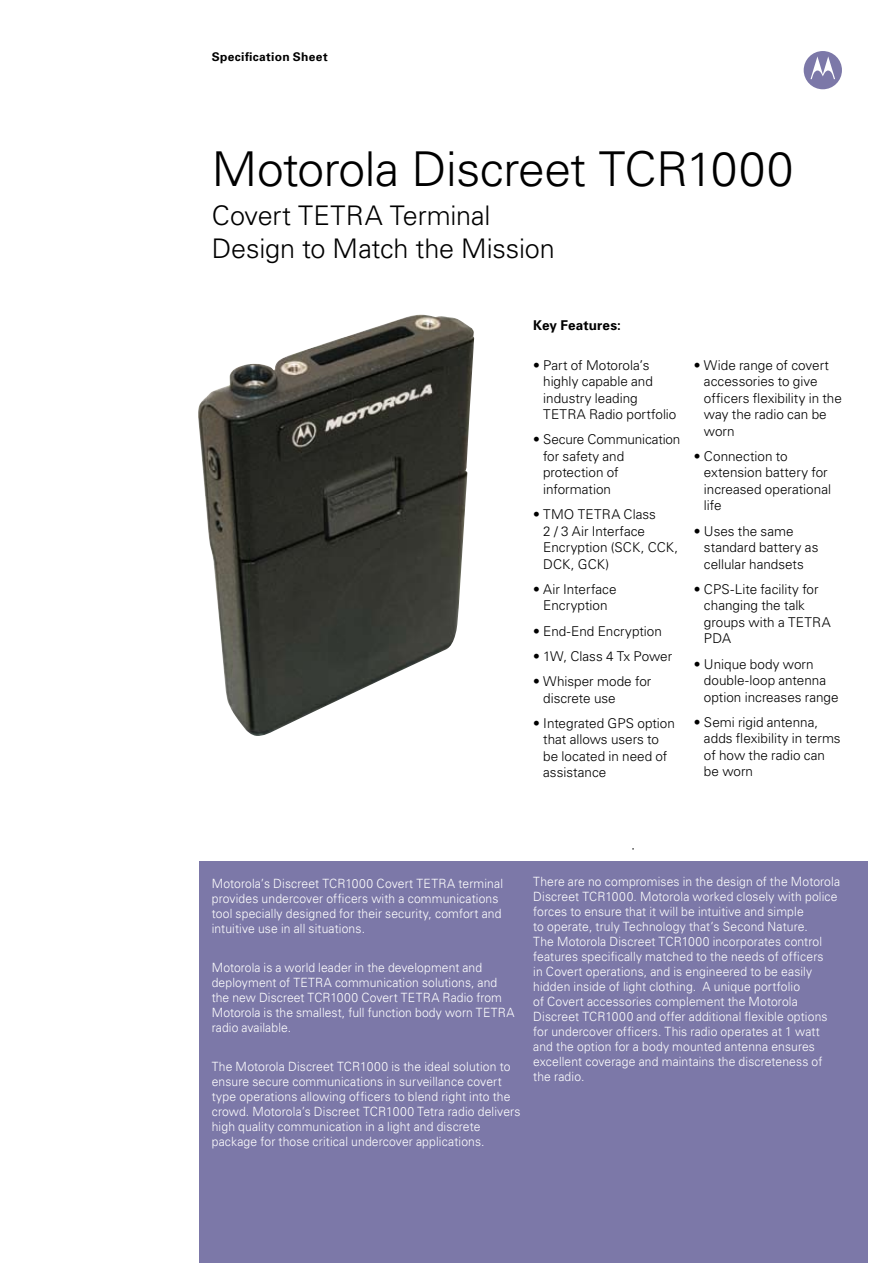
<style>
.page{position:relative;width:893px;height:1263px;background:#fff}
.page>*{position:absolute;margin:0;border:0;box-sizing:border-box;transform-origin:0 0}
.t1{font:300 48px "Univers";letter-spacing:-.01em;color:#000}
.t2{font:300 27px/33px "Univers";letter-spacing:-.005em;color:#000}
.t3{font:300 13.5px/16.5px "Univers";color:#000}
.t4{font:700 13.5px "Univers";letter-spacing:.01em;color:#000}
.t5{font:300 12.75px/15px "Univers";letter-spacing:.01em;color:#fff;scale:.95 1}
.t6{font:700 12px "Univers";letter-spacing:.03em;color:#000}
</style>
<div class="page">
<div style="left:199px;top:861px;width:668px;height:402px;background:#7c78a8"></div>
<svg style="left:804px;top:51px;width:38px;height:38px"></svg>
<img style="left:198px;top:315px;width:276px;height:421px">
<p class="t6" style="left:212px;top:49px;width:117px">Specification Sheet</p>
<h1 class="t1" style="left:212px;top:140px;width:583px">Motorola Discreet TCR1000</h1>
<h2 class="t2" style="left:212px;top:198px;width:345px">Covert TETRA Terminal<br>Design to Match the Mission</h2>
<p class="t4" style="left:533px;top:316px;width:89px">Key Features:</p>
<p class="t3" style="left:543px;top:356px;width:135px;text-indent:-10px">• Part of Motorola’s highly capable and industry leading<br>TETRA Radio portfolio</p>
<p class="t3" style="left:543px;top:431px;width:139px;text-indent:-10px">• Secure Communication for safety and protection of information</p>
<p class="t3" style="left:543px;top:506px;width:137px;text-indent:-10px">• TMO TETRA Class<br>2 / 3 Air Interface<br>Encryption (SCK, CCK,<br>DCK, GCK)</p>
<p class="t3" style="left:533px;top:580px;width:85px;text-align:center">• Air Interface<br>Encryption</p>
<p class="t3" style="left:533px;top:622px;width:130px">• End-End Encryption</p>
<p class="t3" style="left:533px;top:647px;width:140px">• 1W, Class 4 Tx Power</p>
<p class="t3" style="left:543px;top:673px;width:110px;text-indent:-10px">• Whisper mode for discrete use</p>
<p class="t3" style="left:543px;top:714px;width:133px;text-indent:-10px">• Integrated GPS option that allows users to be located in need of assistance</p>
<p class="t3" style="left:704px;top:356px;width:139px;text-indent:-10px">• Wide range of covert accessories to give officers flexibility in the way the radio can be worn</p>
<p class="t3" style="left:704px;top:447px;width:129px;text-indent:-10px">• Connection to extension battery for increased operational life</p>
<p class="t3" style="left:704px;top:522px;width:116px;text-indent:-10px">• Uses the same standard battery as cellular handsets</p>
<p class="t3" style="left:704px;top:580px;width:128px;text-indent:-10px">• CPS-Lite facility for changing the talk groups with a TETRA<br>PDA</p>
<p class="t3" style="left:704px;top:655px;width:136px;text-indent:-10px">• Unique body worn double-loop antenna option increases range</p>
<p class="t3" style="left:704px;top:713px;width:138px;text-indent:-10px">• Semi rigid antenna, adds flexibility in terms of how the radio can be worn</p>
<p class="t5" style="left:212px;top:875px;width:308px">Motorola’s Discreet TCR1000 Covert TETRA terminal provides undercover officers with a communications tool specially designed for their security, comfort and intuitive use in all situations.</p>
<p class="t5" style="left:212px;top:959px;width:320px">Motorola is a world leader in the development and deployment of TETRA communication solutions, and the new Discreet TCR1000 Covert TETRA Radio from Motorola is the smallest, full function body worn TETRA radio available.</p>
<p class="t5" style="left:212px;top:1058px;width:326px">The Motorola Discreet TCR1000 is the ideal solution to ensure secure communications in surveillance covert type operations allowing officers to blend right into the crowd. Motorola’s Discreet TCR1000 Tetra radio delivers high quality communication in a light and discrete package for those critical undercover applications.</p>
<p class="t5" style="left:533px;top:874px;width:325px">There are no compromises in the design of the Motorola Discreet TCR1000. Motorola worked closely with police forces to ensure that it will be intuitive and simple<br>to operate, truly Technology that’s Second Nature.<br>The Motorola Discreet TCR1000 incorporates control features specifically matched to the needs of officers<br>in Covert operations, and is engineered to be easily hidden inside of light clothing. A unique portfolio<br>of Covert accessories complement the Motorola Discreet TCR1000 and offer additional flexible options for undercover officers. This radio operates at 1 watt and the option for a body mounted antenna ensures excellent coverage and maintains the discreteness of the radio.</p>
</div>
